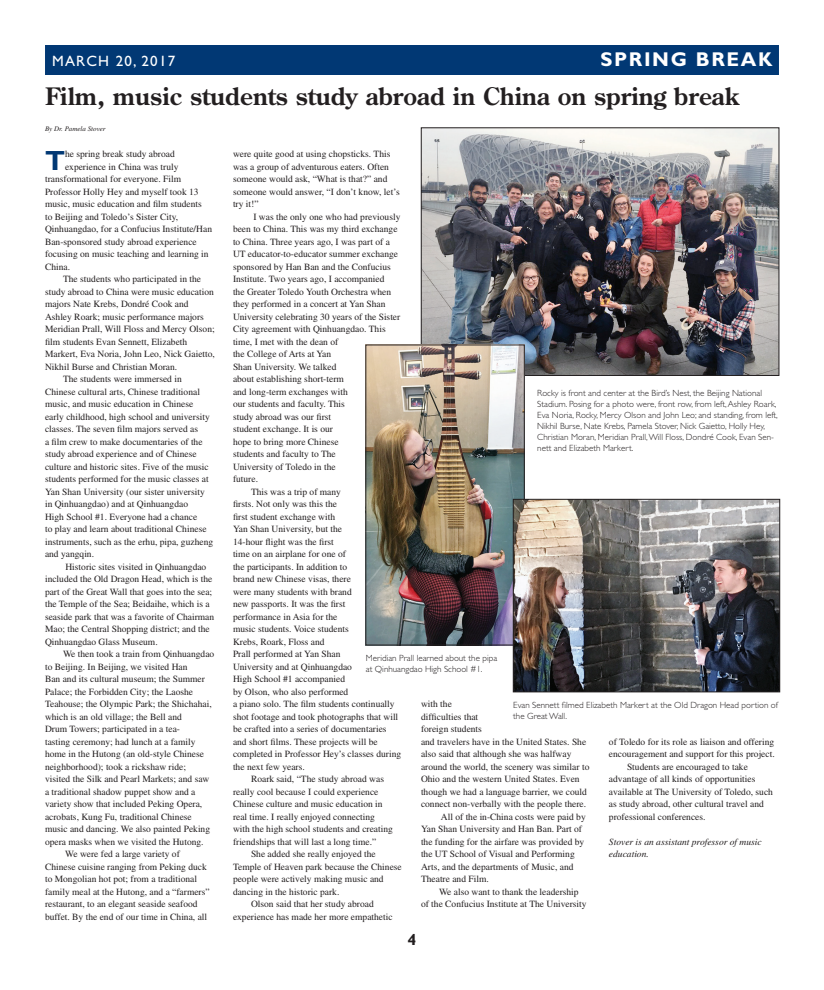
<style>
.page{position:relative;width:824px;height:990px;background:#fff}
.page>*{position:absolute;margin:0;border:0;box-sizing:border-box;transform-origin:0 0}
.Drop_Cap_2_Paragraph{font:700 27.8px "Gill Sans Std";color:#013874}
.Heading_24pt{font:700 24px "Century Old Style Std";color:#231f20}
.t1{font:700 20px "Gill Sans Std";letter-spacing:.08em;color:#fff}
.t2{font:700 16px "Gill Sans Std";color:#231f20}
.t3{font:15px "Gill Sans Std";letter-spacing:.08em;color:#fff}
.Body_Text{font:9.5px/12.5px "Times";color:#231f20}
.Drop_Cap_2_Paragraph-2{font:9.5px "Times";color:#231f20}
.Body_Text-2{font:italic 9.5px/12.5px "Times";color:#231f20}
.Cutline{font:300 9px/11px "Gill Sans Std";color:#231f20}
.By_line{font:italic 7px "Times";color:#231f20}
</style>
<div class="page">
<div style="left:45px;top:45px;width:734px;height:30px;background:#013874"></div>
<img style="left:423px;top:130px;width:354px;height:244px">
<div style="left:421px;top:128px;width:358px;height:248px;border:1px solid #231f20"></div>
<img style="left:367px;top:347px;width:155px;height:296px">
<div style="left:365px;top:345px;width:159px;height:300px;border:1px solid #231f20"></div>
<img style="left:515px;top:501px;width:263px;height:189px">
<div style="left:513px;top:499px;width:267px;height:193px;border:1px solid #231f20"></div>
<p class="t3" style="left:52px;top:52px;width:125px">MARCH 20, 2017</p>
<p class="t1" style="left:600px;top:47px;width:173px">SPRING BREAK</p>
<p class="Heading_24pt" style="left:45px;top:81px;width:695px">Film, music students study abroad in China on spring break</p>
<p class="By_line" style="left:45px;top:125px;width:62px">By Dr. Pamela Stover</p>
<p class="Drop_Cap_2_Paragraph" style="left:45px;top:144px;width:22px">T</p>
<p class="Drop_Cap_2_Paragraph-2" style="left:65px;top:149px;width:111px">he spring break study abroad</p>
<p class="Body_Text" style="left:233px;top:148px;width:168px">were quite good at using chopsticks. This was a group of adventurous eaters. Often someone would ask, “What is that?” and someone would answer, “I don’t know, let’s try it!”</p>
<p class="Body_Text" style="left:233px;top:210px;width:169px;text-indent:20px">I was the only one who had previously been to China. This was my third exchange to China. Three years ago, I was part of a<br>UT educator-to-educator summer exchange sponsored by Han Ban and the Confucius<br>Institute. Two years ago, I accompanied<br>the Greater Toledo Youth Orchestra when they performed in a concert at Yan Shan<br>University celebrating 30 years of the Sister<br>City agreement with Qinhuangdao. This time, I met with the dean of<br>the College of Arts at Yan<br>Shan University. We talked<br>about establishing short-term<br>and long-term exchanges with<br>our students and faculty. This<br>study abroad was our first<br>student exchange. It is our<br>hope to bring more Chinese<br>students and faculty to The<br>University of Toledo in the<br>future.</p>
<p class="Body_Text" style="left:233px;top:485px;width:170px;text-indent:18px">This was a trip of many<br>firsts. Not only was this the<br>first student exchange with<br>Yan Shan University, but the<br>14-hour flight was the first<br>time on an airplane for one of<br>the participants. In addition to<br>brand new Chinese visas, there<br>were many students with brand<br>new passports. It was the first<br>performance in Asia for the<br>music students. Voice students<br>Krebs, Roark, Floss and<br>Prall performed at Yan Shan<br>University and at Qinhuangdao<br>High School #1 accompanied<br>by Olson, who also performed<br>a piano solo. The film students continually shot footage and took photographs that will be crafted into a series of documentaries and short films. These projects will be completed in Professor Hey’s classes during the next few years.</p>
<p class="Body_Text" style="left:233px;top:773px;width:161px;text-indent:18px">Roark said, “The study abroad was really cool because I could experience Chinese culture and music education in real time. I really enjoyed connecting with the high school students and creating friendships that will last a long time.”</p>
<p class="Body_Text" style="left:233px;top:848px;width:170px;text-indent:18px">She added she really enjoyed the Temple of Heaven park because the Chinese people were actively making music and dancing in the historic park.</p>
<p class="Body_Text" style="left:233px;top:898px;width:161px;text-align:center">Olson said that her study abroad experience has made her more empathetic</p>
<p class="Drop_Cap_2_Paragraph-2" style="left:65px;top:161px;width:115px">experience in China was truly</p>
<p class="Drop_Cap_2_Paragraph-2" style="left:45px;top:174px;width:138px">transformational for everyone. Film</p>
<p class="Drop_Cap_2_Paragraph-2" style="left:45px;top:186px;width:155px">Professor Holly Hey and myself took 13</p>
<p class="Drop_Cap_2_Paragraph-2" style="left:45px;top:199px;width:158px">music, music education and film students</p>
<p class="Drop_Cap_2_Paragraph-2" style="left:45px;top:211px;width:135px">to Beijing and Toledo’s Sister City,</p>
<p class="Drop_Cap_2_Paragraph-2" style="left:45px;top:224px;width:169px">Qinhuangdao, for a Confucius Institute/Han</p>
<p class="Drop_Cap_2_Paragraph-2" style="left:45px;top:236px;width:153px">Ban-sponsored study abroad experience</p>
<p class="Drop_Cap_2_Paragraph-2" style="left:45px;top:249px;width:165px">focusing on music teaching and learning in</p>
<p class="Drop_Cap_2_Paragraph-2" style="left:45px;top:261px;width:27px">China.</p>
<p class="Body_Text" style="left:45px;top:273px;width:171px;text-indent:18px">The students who participated in the study abroad to China were music education majors Nate Krebs, Dondré Cook and Ashley Roark; music performance majors Meridian Prall, Will Floss and Mercy Olson; film students Evan Sennett, Elizabeth Markert, Eva Noria, John Leo, Nick Gaietto, Nikhil Burse and Christian Moran.</p>
<p class="Body_Text" style="left:45px;top:373px;width:170px;text-indent:18px">The students were immersed in Chinese cultural arts, Chinese traditional music, and music education in Chinese early childhood, high school and university classes. The seven film majors served as<br>a film crew to make documentaries of the study abroad experience and of Chinese culture and historic sites. Five of the music students performed for the music classes at Yan Shan University (our sister university in Qinhuangdao) and at Qinhuangdao<br>High School #1. Everyone had a chance<br>to play and learn about traditional Chinese instruments, such as the erhu, pipa, guzheng and yangqin.</p>
<p class="Body_Text" style="left:45px;top:560px;width:171px;text-indent:20px">Historic sites visited in Qinhuangdao included the Old Dragon Head, which is the part of the Great Wall that goes into the sea; the Temple of the Sea; Beidaihe, which is a seaside park that was a favorite of Chairman Mao; the Central Shopping district; and the Qinhuangdao Glass Museum.</p>
<p class="Body_Text" style="left:45px;top:648px;width:171px;text-indent:18px">We then took a train from Qinhuangdao to Beijing. In Beijing, we visited Han<br>Ban and its cultural museum; the Summer Palace; the Forbidden City; the Laoshe Teahouse; the Olympic Park; the Shichahai, which is an old village; the Bell and<br>Drum Towers; participated in a tea-<br>tasting ceremony; had lunch at a family home in the Hutong (an old-style Chinese neighborhood); took a rickshaw ride;<br>visited the Silk and Pearl Markets; and saw a traditional shadow puppet show and a variety show that included Peking Opera, acrobats, Kung Fu, traditional Chinese music and dancing. We also painted Peking opera masks when we visited the Hutong.</p>
<p class="Body_Text" style="left:45px;top:848px;width:166px;text-indent:20px">We were fed a large variety of Chinese cuisine ranging from Peking duck to Mongolian hot pot; from a traditional family meal at the Hutong, and a “farmers” restaurant, to an elegant seaside seafood buffet. By the end of our time in China, all</p>
<p class="Cutline" style="left:537px;top:388px;width:242px">Rocky is front and center at the Bird’s Nest, the Beijing National Stadium. Posing for a photo were, front row, from left, Ashley Roark, Eva Noria, Rocky, Mercy Olson and John Leo; and standing, from left, Nikhil Burse, Nate Krebs, Pamela Stover, Nick Gaietto, Holly Hey, Christian Moran, Meridian Prall, Will Floss, Dondré Cook, Evan Sen&shy;nett and Elizabeth Markert.</p>
<p class="Cutline" style="left:366px;top:652px;width:133px">Meridian Prall learned about the pipa at Qinhuangdao High School #1.</p>
<p class="Body_Text" style="left:421px;top:698px;width:170px">with the<br>difficulties that<br>foreign students<br>and travelers have in the United States. She also said that although she was halfway around the world, the scenery was similar to Ohio and the western United States. Even though we had a language barrier, we could connect non-verbally with the people there.</p>
<p class="Body_Text" style="left:421px;top:810px;width:166px;text-indent:20px">All of the in-China costs were paid by Yan Shan University and Han Ban. Part of the funding for the airfare was provided by the UT School of Visual and Performing Arts, and the departments of Music, and Theatre and Film.</p>
<p class="Body_Text" style="left:421px;top:885px;width:167px;text-indent:18px">We also want to thank the leadership of the Confucius Institute at The University</p>
<p class="Cutline" style="left:513px;top:700px;width:266px">Evan Sennett filmed Elizabeth Markert at the Old Dragon Head portion of the Great Wall.</p>
<p class="Body_Text" style="left:609px;top:735px;width:167px">of Toledo for its role as liaison and offering encouragement and support for this project.</p>
<p class="Body_Text" style="left:609px;top:760px;width:165px;text-indent:18px">Students are encouraged to take advantage of all kinds of opportunities available at The University of Toledo, such as study abroad, other cultural travel and professional conferences.</p>
<p class="Body_Text-2" style="left:609px;top:835px;width:154px">Stover is an assistant professor of music education.</p>
<p class="t2" style="left:407px;top:930px;width:10px">4</p>
</div>
